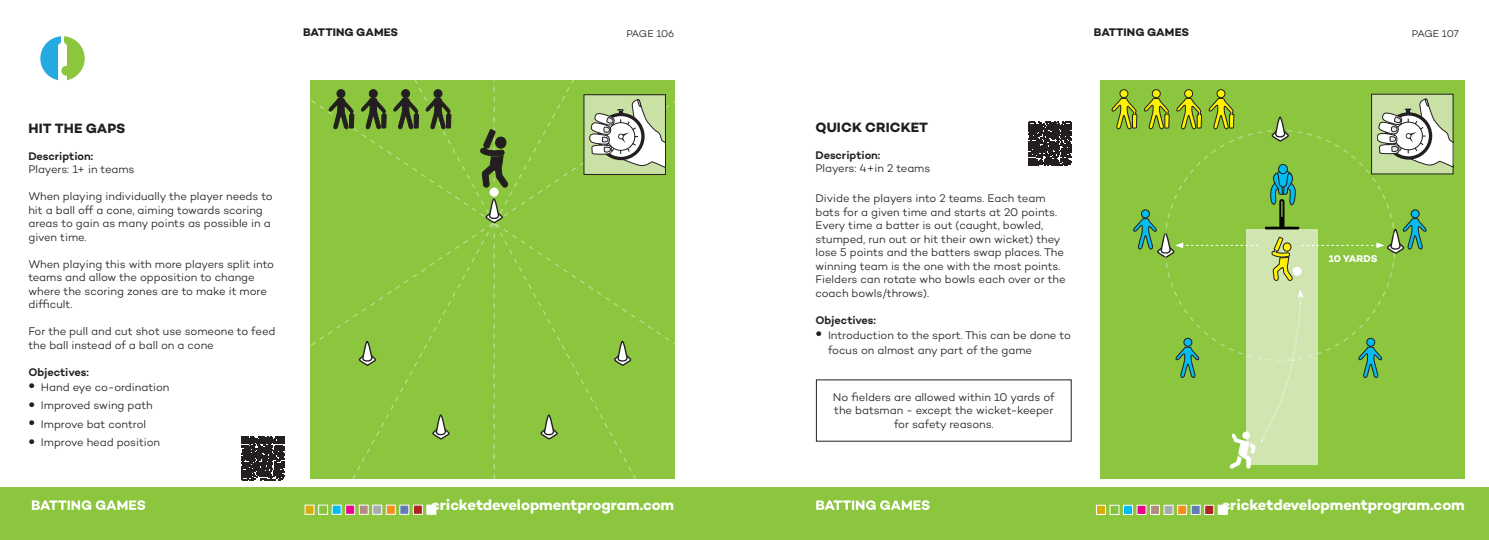
<style>
.page{position:relative;width:1489px;height:540px;background:#fff}
.page>*{position:absolute;margin:0;border:0;box-sizing:border-box;transform-origin:0 0}
.t1{font:700 15px "Campton";letter-spacing:-.005em;color:#fff}
.t2{font:700 13.75px "Campton";letter-spacing:.01em;color:#231f20}
.t3{font:300 11.25px/13.5px "Campton";letter-spacing:-.005em;color:#231f20}
.t4{font:600 11.25px "Campton";letter-spacing:-.005em;color:#231f20}
.t5{font:700 11.25px "Campton";letter-spacing:.005em;color:#231f20}
.t6{font:300 10px "Campton";letter-spacing:-.03em;color:#231f20}
.t7{font:700 10px "Campton";letter-spacing:-.01em;color:#fff}
.s1{font-size:21.25px}
</style>
<div class="page">
<div style="left:0;top:487px;width:1488px;height:53px;background:#8bc63e"></div>
<div style="left:1100px;top:80px;width:364px;height:399px;background:#8bc63e"></div>
<div style="left:1119px;top:90px;width:8px;height:8px;background:#fff101;border-radius:50%"></div>
<div style="left:1119px;top:89px;width:9px;height:9px;border:1px solid #231f20;border-radius:50%"></div>
<div style="left:1152px;top:90px;width:8px;height:8px;background:#fff101;border-radius:50%"></div>
<div style="left:1151px;top:89px;width:9px;height:9px;border:1px solid #231f20;border-radius:50%"></div>
<div style="left:1184px;top:90px;width:8px;height:8px;background:#fff101;border-radius:50%"></div>
<div style="left:1184px;top:89px;width:8px;height:9px;border:1px solid #231f20;border-radius:50%"></div>
<div style="left:1216px;top:90px;width:8px;height:8px;background:#fff101;border-radius:50%"></div>
<div style="left:1216px;top:89px;width:9px;height:9px;border:1px solid #231f20;border-radius:50%"></div>
<div style="left:1371px;top:94px;width:81px;height:80px;background:#c9e1a4"></div>
<svg style="left:1111px;top:98px;width:341px;height:371px"></svg>
<div style="left:1371px;top:94px;width:82px;height:80px;border:1px solid #231f20"></div>
<svg style="left:310px;top:80px;width:365px;height:399px;background:#8cc244"></svg>
<svg style="left:241px;top:437px;width:44px;height:43px;background:#3d393a"></svg>
<svg style="left:1028px;top:122px;width:43px;height:43px;background:#3a3637"></svg>
<svg style="left:32px;top:500px;width:113px;height:10px"></svg>
<svg style="left:816px;top:500px;width:113px;height:10px"></svg>
<div style="left:1096px;top:505px;width:9px;height:10px;background:#d9ad07;border:1px solid #fff"></div>
<div style="left:1204px;top:505px;width:9px;height:10px;background:#ac2322;border:1px solid #fff"></div>
<div style="left:1109px;top:505px;width:10px;height:10px;background:#86c43f;border:1px solid #fff"></div>
<div style="left:1217px;top:505px;width:10px;height:10px;background:#fff;border:1px solid #fff"></div>
<div style="left:1123px;top:505px;width:9px;height:10px;background:#01bdf2;border:1px solid #fff"></div>
<div style="left:1150px;top:505px;width:9px;height:10px;background:#b58a82;border:1px solid #fff"></div>
<div style="left:1177px;top:505px;width:9px;height:10px;background:#f68e1e;border:1px solid #fff"></div>
<div style="left:1136px;top:505px;width:10px;height:10px;background:#ed028c;border:1px solid #fff"></div>
<div style="left:1163px;top:505px;width:10px;height:10px;background:#aaabaf;border:1px solid #fff"></div>
<div style="left:1190px;top:505px;width:10px;height:10px;background:#627bb7;border:1px solid #fff"></div>
<div style="left:305px;top:505px;width:9px;height:9px;background:#d9ad07"></div>
<div style="left:413px;top:505px;width:9px;height:9px;background:#ac2322;border:1px solid #fff"></div>
<div style="left:318px;top:505px;width:10px;height:9px;background:#86c43f;border:1px solid #fff"></div>
<div style="left:427px;top:505px;width:9px;height:9px;background:#fff"></div>
<div style="left:332px;top:505px;width:9px;height:9px;background:#01bdf2"></div>
<div style="left:359px;top:505px;width:9px;height:9px;background:#b58a82;border:1px solid #fff"></div>
<div style="left:386px;top:505px;width:9px;height:9px;background:#f68e1e;border:1px solid #fff"></div>
<div style="left:345px;top:505px;width:10px;height:9px;background:#ed028c;border:1px solid #fff"></div>
<div style="left:372px;top:505px;width:10px;height:9px;background:#aaabaf;border:1px solid #fff"></div>
<div style="left:399px;top:505px;width:10px;height:9px;background:#627bb7;border:1px solid #fff"></div>
<svg style="left:40px;top:36px;width:45px;height:44px"></svg>
<p class="t5" style="left:303px;top:25px;width:97px">BATTING GAMES</p>
<p class="t6" style="left:626px;top:27px;width:50px">PAGE 106</p>
<p class="t5" style="left:1093px;top:25px;width:97px">BATTING GAMES</p>
<p class="t6" style="left:1411px;top:27px;width:48px">PAGE 107</p>
<p class="t2" style="left:28px;top:119px;width:98px">HIT THE GAPS</p>
<p class="t4" style="left:28px;top:149px;width:66px">Description:</p>
<p class="t3" style="left:28px;top:163px;width:108px">Players: 1+ in teams</p>
<p class="t3" style="left:28px;top:190px;width:246px">When playing individually the player needs to hit a ball off a cone, aiming towards scoring areas to gain as many points as possible in a given time.</p>
<p class="t3" style="left:28px;top:257px;width:247px">When playing this with more players split into teams and allow the opposition to change where the scoring zones are to make it more difficult.</p>
<p class="t3" style="left:28px;top:325px;width:248px">For the pull and cut shot use someone to feed the ball instead of a ball on a cone</p>
<p class="t4" style="left:28px;top:365px;width:62px">Objectives:</p>
<p class="t3" style="left:28px;top:380px;width:143px"><span class="s1">•</span> Hand eye co-ordination</p>
<p class="t3" style="left:28px;top:399px;width:126px"><span class="s1">•</span> Improved swing path</p>
<p class="t3" style="left:28px;top:417px;width:119px"><span class="s1">•</span> Improve bat control</p>
<p class="t3" style="left:28px;top:436px;width:133px"><span class="s1">•</span> Improve head position</p>
<p class="t2" style="left:815px;top:119px;width:114px">QUICK CRICKET</p>
<p class="t4" style="left:815px;top:148px;width:66px">Description:</p>
<p class="t3" style="left:815px;top:162px;width:116px">Players: 4+in 2 teams</p>
<p class="t3" style="left:815px;top:192px;width:252px">Divide the players into 2 teams. Each team bats for a given time and starts at 20 points.<br>Every time a batter is out (caught, bowled, stumped, run out or hit their own wicket) they lose 5 points and the batters swap places. The winning team is the one with the most points.<br>Fielders can rotate who bowls each over or the coach bowls/throws).</p>
<p class="t4" style="left:815px;top:313px;width:62px">Objectives:</p>
<p class="t3" style="left:828px;top:327px;width:244px;line-height:15px;text-indent:-12px"><span class="s1">•</span> Introduction to the sport. This can be done to focus on almost any part of the game</p>
<p class="t3" style="left:833px;top:390px;width:223px;text-align:center">No fielders are allowed within 10 yards of the batsman - except the wicket-keeper for safety reasons.</p>
<p class="t7" style="left:1328px;top:252px;width:50px">10 YARDS</p>
<h1 class="t1" style="left:431px;top:495px;width:245px">cricketdevelopmentprogram.com</h1>
<h1 class="t1" style="left:1221px;top:495px;width:245px">cricketdevelopmentprogram.com</h1>
</div>
